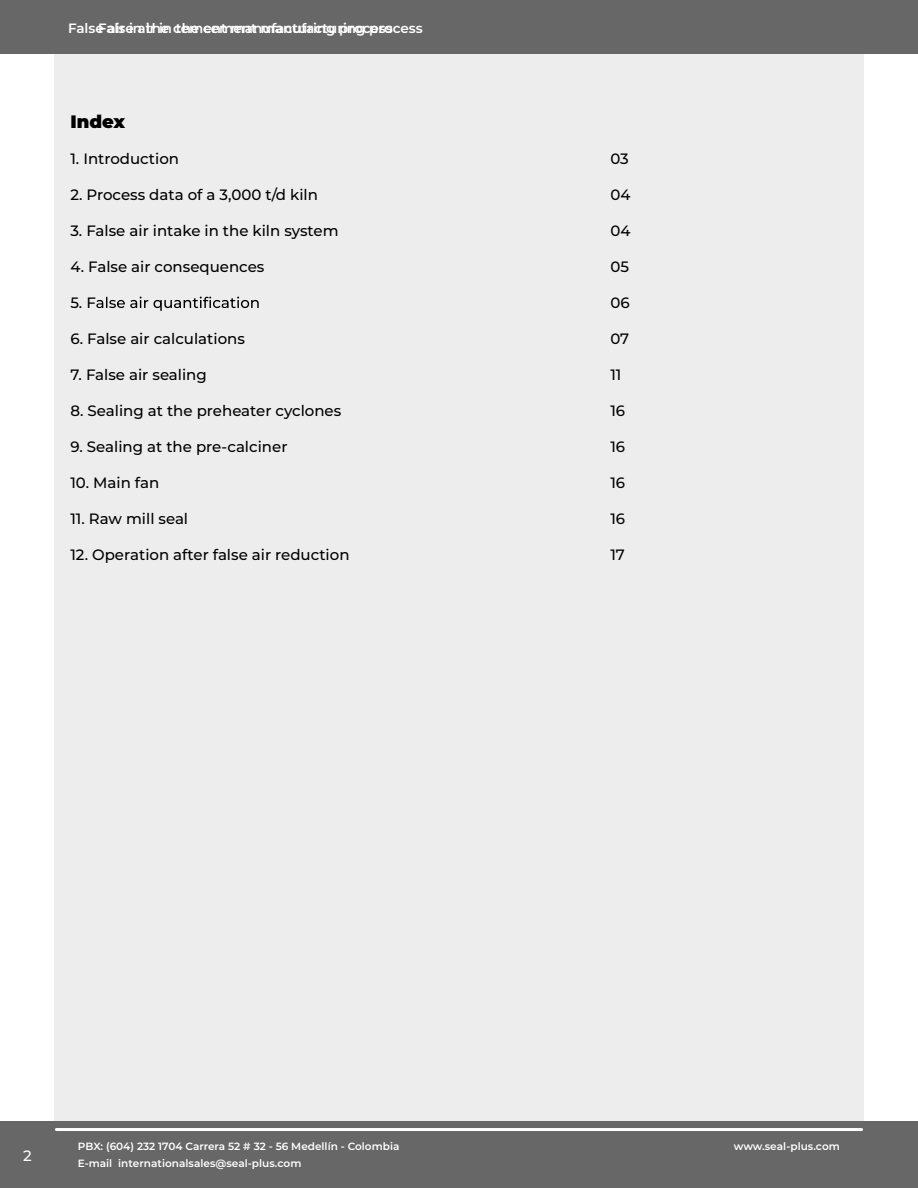
<style>
.page{position:relative;width:918px;height:1188px;background:#fff}
.page>*{position:absolute;margin:0;border:0;box-sizing:border-box;transform-origin:0 0}
.t1{font:900 18px "Montserrat";color:#000}
.t2{font:500 15px "Montserrat";color:#000}
.t3{font:500 15px "Montserrat";color:#fbfdff}
.t4{font:600 13.5px "Montserrat";color:#fff}
.t5{font:600 10.5px/16.5px "Montserrat";color:#fff}
</style>
<div class="page">
<div style="left:54px;top:0;width:810px;height:1188px;background:#eeeded"></div>
<div style="left:0;top:1122px;width:918px;height:66px;background:#666766"></div>
<hr style="left:56px;top:1128px;width:806px;height:3px;background:#fff">
<div style="left:0;top:0;width:918px;height:54px;background:#666766"></div>
<svg style="left:96px;top:297px;width:163px;height:14px"></svg>
<p class="t4" style="left:68px;top:19px;width:326px">False ir in the cement manuf cturing process</p>
<p class="t4" style="left:98px;top:19px;width:326px">False air in the cement manufacturing process</p>
<p class="t1" style="left:70px;top:108px;width:56px">Index</p>
<p class="t2" style="left:70px;top:148px;width:110px">1. Introduction</p>
<p class="t2" style="left:610px;top:148px;width:20px">03</p>
<p class="t2" style="left:70px;top:184px;width:249px">2. Process data of a 3,000 t/d kiln</p>
<p class="t2" style="left:610px;top:184px;width:22px">04</p>
<p class="t2" style="left:70px;top:220px;width:270px">3. False air intake in the kiln system</p>
<p class="t2" style="left:610px;top:220px;width:22px">04</p>
<p class="t2" style="left:70px;top:256px;width:196px">4. False air consequences</p>
<p class="t2" style="left:610px;top:256px;width:20px">05</p>
<p class="t2" style="left:70px;top:292px;width:27px">5. F</p>
<p class="t2" style="left:610px;top:292px;width:21px">06</p>
<p class="t2" style="left:70px;top:328px;width:176px">6. False air calculations</p>
<p class="t2" style="left:610px;top:328px;width:20px">07</p>
<p class="t2" style="left:70px;top:364px;width:138px">7. False air sealing</p>
<p class="t2" style="left:610px;top:364px;width:13px">11</p>
<p class="t2" style="left:70px;top:400px;width:272px">8. Sealing at the preheater cyclones</p>
<p class="t2" style="left:610px;top:400px;width:16px">16</p>
<p class="t2" style="left:70px;top:436px;width:219px">9. Sealing at the pre-calciner</p>
<p class="t2" style="left:610px;top:436px;width:16px">16</p>
<p class="t2" style="left:70px;top:472px;width:90px">10. Main fan</p>
<p class="t2" style="left:610px;top:472px;width:16px">16</p>
<p class="t2" style="left:70px;top:508px;width:119px">11. Raw mill seal</p>
<p class="t2" style="left:610px;top:508px;width:16px">16</p>
<p class="t2" style="left:70px;top:544px;width:281px">12. Operation after false air reduction</p>
<p class="t2" style="left:610px;top:544px;width:16px">17</p>
<p class="t3" style="left:23px;top:1145px;width:10px">2</p>
<p class="t5" style="left:78px;top:1138px;width:323px">PBX: (604) 232 1704 Carrera 52 # 32 - 56 Medellín - Colombia<br>E-mail internationalsales@seal-plus.com</p>
<p class="t5" style="left:734px;top:1138px;width:108px">www.seal-plus.com</p>
<p class="t5" style="left:71px;top:1138px;width:323px">PBX: (604) 232 1704 Carrera 52 # 32 - 56 Medellín - Colombia<br>E-mail mo ofrenos@motofrenos.com.co</p>
<p class="t5" style="left:727px;top:1138px;width:123px">www.motofrenos.com</p>
</div>
